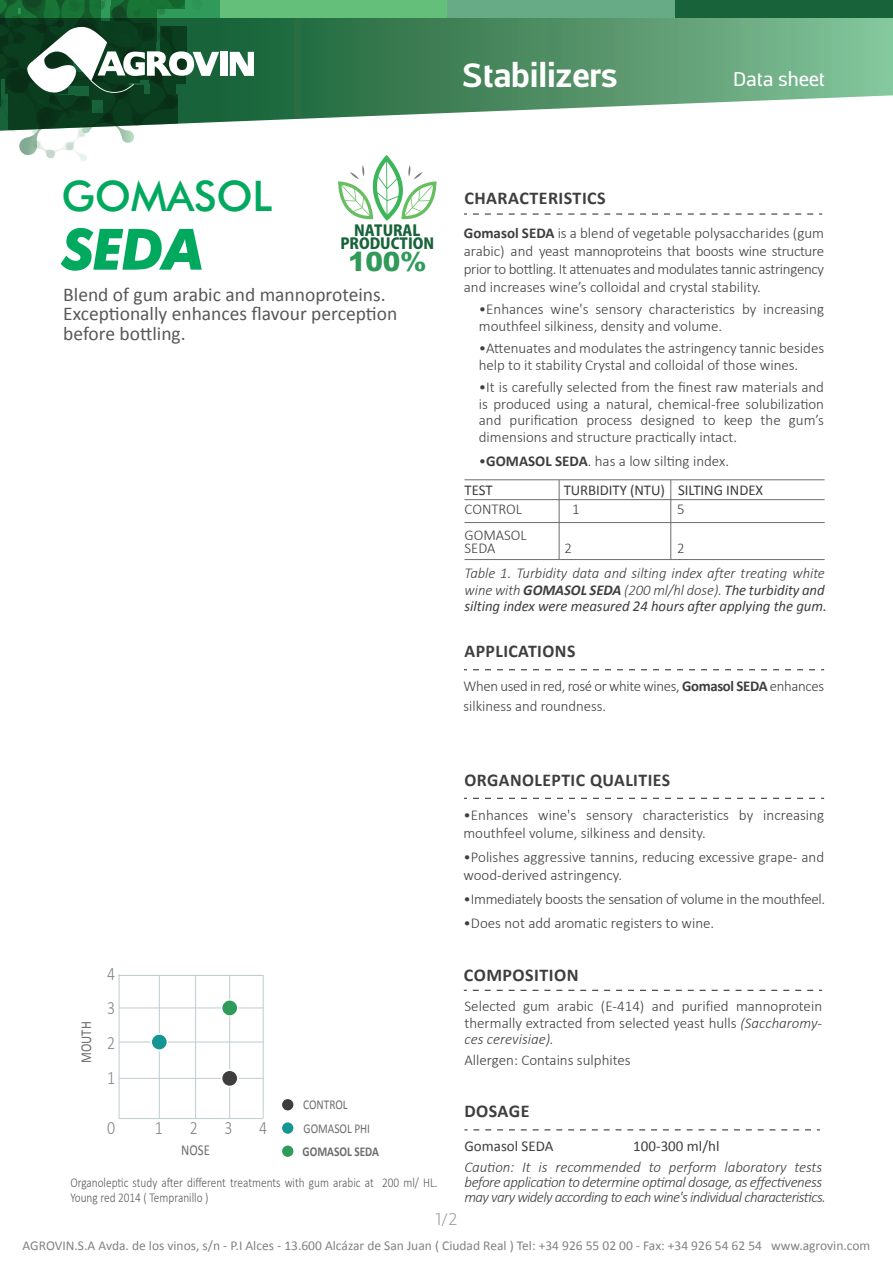
<style>
.page{position:relative;width:893px;height:1263px;background:#fff}
.page>*{position:absolute;margin:0;border:0;box-sizing:border-box;transform-origin:0 0}
.t1{font:italic 700 57px "Futura BT";color:#00a95d}
.t2{font:500 42px "Futura BT";letter-spacing:-.01em;color:#00a95d}
.t3{font:700 33px "Centuma";letter-spacing:-.005em;color:#fff}
.t4{font:900 26.4px "Arial";color:#309a5a}
.t5{font:19.5px/19.5px "Calibri";color:#57585a}
.t6{font:19.5px "Centuma";letter-spacing:-.01em;color:#fff}
.t7{font:300 18.9px "Calibri";color:#808285;scale:.84 1}
.t8{font:700 18px "Calibri";letter-spacing:.025em;color:#3e3e3f}
.t9{font:300 16.5px "Centuma";color:#939598}
.t10{font:15.15px "Calibri";color:#6c6d70;scale:.84 1}
.t11{font:300 15px/16.5px "Calibri";color:#3e3e3f}
.t12{font:italic 300 15px/15px "Calibri";letter-spacing:-.025em;color:#3e3e3f}
.t13{font:italic 300 15px/16.5px "Calibri";letter-spacing:-.005em;color:#3e3e3f}
.t14{font:300 15px/19.5px "Calibri";letter-spacing:-.02em;color:#3e3e3f}
.t15{font:15px "Calibri";letter-spacing:-.005em;color:#3e3e3f}
.t16{font:800 15px/13.2px "Koz Go Pro";color:#18633a;text-align:center}
.t17{font:13.5px "Calibri";color:#808285}
.t18{font:300 13.5px/15px "Calibri";color:#57585a;scale:.84 1}
.t19{font:13.5px/24.5px "Calibri";color:#6c6d70;scale:.84 1}
.t20{font:700 13.5px "Calibri";color:#6c6d70;scale:.84 1}
.s1{font-weight:700}
.s2{font-weight:400}
.s3{font-style:italic}
</style>
<div class="page">
<svg style="left:219px;top:18px;width:674px;height:104px;background:#649d79"></svg>
<div style="left:675px;top:0;width:218px;height:18px;background:#18633a"></div>
<div style="left:447px;top:0;width:228px;height:18px;background:#66ab85"></div>
<div style="left:219px;top:0;width:228px;height:18px;background:#64bf7b"></div>
<svg style="left:473px;top:214px;width:349px;height:1px"></svg>
<svg style="left:473px;top:669px;width:351px;height:1px"></svg>
<svg style="left:473px;top:1129px;width:347px;height:1px"></svg>
<svg style="left:230px;top:52px;width:24px;height:24px"></svg>
<div style="left:220px;top:52px;width:7px;height:24px;background:#fff"></div>
<svg style="left:0;top:0;width:219px;height:161px"></svg>
<svg style="left:473px;top:990px;width:349px;height:1px"></svg>
<svg style="left:473px;top:798px;width:351px;height:1px"></svg>
<hr style="left:119px;top:1042px;width:145px;height:1px;background:#beccd0">
<hr style="left:119px;top:1078px;width:145px;height:1px;background:#beccd0">
<hr style="left:119px;top:1007px;width:145px;height:1px;background:#beccd0">
<hr style="left:118px;top:975px;width:145px;height:1px;background:#beccd0">
<hr style="left:119px;top:974px;width:1px;height:144px;background:#beccd0">
<hr style="left:119px;top:1118px;width:144px;height:1px;background:#beccd0">
<hr style="left:195px;top:975px;width:1px;height:143px;background:#beccd0">
<hr style="left:159px;top:975px;width:1px;height:143px;background:#beccd0">
<hr style="left:229px;top:975px;width:1px;height:143px;background:#beccd0">
<hr style="left:263px;top:975px;width:1px;height:143px;background:#beccd0">
<div style="left:281px;top:1098px;width:13px;height:13px;background:#3e3e3f;border-radius:50%"></div>
<div style="left:281px;top:1097px;width:14px;height:15px;border:2px solid #fff;border-radius:50%"></div>
<div style="left:222px;top:1000px;width:16px;height:16px;background:#309a5a;border-radius:50%"></div>
<div style="left:221px;top:999px;width:18px;height:18px;border:2px solid #fff;border-radius:50%"></div>
<div style="left:281px;top:1122px;width:13px;height:12px;background:#149792;border-radius:50%"></div>
<div style="left:281px;top:1121px;width:14px;height:14px;border:2px solid #fff;border-radius:50%"></div>
<div style="left:151px;top:1034px;width:16px;height:16px;background:#149792;border-radius:50%"></div>
<div style="left:150px;top:1033px;width:18px;height:18px;border:2px solid #fff;border-radius:50%"></div>
<div style="left:281px;top:1145px;width:13px;height:12px;background:#309a5a;border-radius:50%"></div>
<div style="left:281px;top:1144px;width:14px;height:14px;border:2px solid #fff;border-radius:50%"></div>
<div style="left:222px;top:1070px;width:16px;height:16px;background:#3e3e3f;border-radius:50%"></div>
<div style="left:221px;top:1069px;width:18px;height:18px;border:2px solid #fff;border-radius:50%"></div>
<svg style="left:338px;top:155px;width:99px;height:66px"></svg>
<hr style="left:464px;top:479px;width:361px;height:1px;background:#6c6d70">
<hr style="left:464px;top:499px;width:361px;height:1px;background:#6c6d70">
<hr style="left:464px;top:522px;width:361px;height:1px;background:#6c6d70">
<hr style="left:464px;top:559px;width:361px;height:1px;background:#6c6d70">
<hr style="left:559px;top:480px;width:1px;height:79px;background:#6c6d70">
<hr style="left:671px;top:480px;width:1px;height:79px;background:#6c6d70">
<h3 class="t3" style="left:462px;top:52px;width:157px">Stabilizers</h3>
<h3 class="t6" style="left:733px;top:66px;width:93px">Data sheet</h3>
<h2 class="t2" style="left:61px;top:171px;width:212px">GOMASOL</h2>
<h1 class="t1" style="left:61px;top:215px;width:143px">SEDA</h1>
<p class="t16" style="left:340px;top:225px;width:95px">NATURAL<br>PRODUCTION</p>
<h3 class="t4" style="left:348px;top:242px;width:80px">100%</h3>
<h3 class="t5" style="left:63px;top:283px;width:335px">Blend of gum arabic and mannoproteins.<br>Exceptionally enhances flavour perception before bottling.</h3>
<p class="t7" style="left:107px;top:962px;width:11px">4</p>
<p class="t10" style="left:77px;top:1063px;width:51px;rotate:-90deg">MOUTH</p>
<p class="t7" style="left:107px;top:996px;width:11px">3</p>
<p class="t7" style="left:107px;top:1031px;width:11px">2</p>
<p class="t7" style="left:107px;top:1066px;width:11px">1</p>
<p class="t7" style="left:107px;top:1116px;width:11px">0</p>
<p class="t7" style="left:155px;top:1116px;width:11px">1</p>
<p class="t7" style="left:190px;top:1116px;width:11px">2</p>
<p class="t7" style="left:224px;top:1116px;width:11px">3</p>
<p class="t7" style="left:259px;top:1116px;width:11px">4</p>
<p class="t10" style="left:181px;top:1140px;width:36px">NOSE</p>
<p class="t19" style="left:303px;top:1091px;width:81px">CONTROL<br>GOMASOL PHI</p>
<p class="t20" style="left:303px;top:1143px;width:93px">GOMASOL SEDA</p>
<p class="t18" style="left:70px;top:1175px;width:439px">Organoleptic study after different treatments with gum arabic at 200 ml/ HL.<br>Young red 2014 ( Tempranillo )</p>
<p class="t8" style="left:464px;top:187px;width:143px">CHARACTERISTICS</p>
<p class="t11" style="left:464px;top:224px;width:362px;line-height:18px;text-align:justify"><span class="s1">Gomasol SEDA</span> is a blend of vegetable polysaccharides (gum arabic) and yeast mannoproteins that boosts wine structure prior to bottling. It attenuates and modulates tannic astringency and increases wine’s colloidal and crystal stability.</p>
<p class="t11" style="left:479px;top:301px;width:347px">•Enhances wine's sensory characteristics by increasing mouthfeel silkiness, density and volume.</p>
<p class="t11" style="left:479px;top:340px;width:347px">•Attenuates and modulates the astringency tannic besides help to it stability Crystal and colloidal of those wines.</p>
<p class="t11" style="left:479px;top:379px;width:347px;text-align:justify">•It is carefully selected from the finest raw materials and is produced using a natural, chemical-free solubilization and purification process designed to keep the gum’s dimensions and structure practically intact.</p>
<p class="t11" style="left:479px;top:452px;width:252px">•<span class="s1">GOMASOL SEDA</span>. has a low silting index.</p>
<p class="t15" style="left:465px;top:481px;width:30px">TEST</p>
<p class="t15" style="left:564px;top:481px;width:201px">TURBIDITY (NTU) SILTING INDEX</p>
<p class="t11" style="left:465px;top:500px;width:59px">CONTROL</p>
<p class="t11" style="left:572px;top:500px;width:9px">1</p>
<p class="t11" style="left:677px;top:500px;width:9px">5</p>
<p class="t11" style="left:465px;top:528px;width:64px;line-height:13.5px">GOMASOL<br>SEDA</p>
<p class="t11" style="left:564px;top:540px;width:9px">2</p>
<p class="t11" style="left:677px;top:540px;width:9px">2</p>
<p class="t13" style="left:465px;top:565px;width:364px">Table 1. Turbidity data and silting index after treating white wine with <span class="s1">GOMASOL SEDA</span> (200 ml/hl dose). <span class="s2">The turbidity and silting index were measured 24 hours after applying the gum.</span></p>
<p class="t8" style="left:464px;top:640px;width:112px">APPLICATIONS</p>
<p class="t14" style="left:463px;top:676px;width:362px">When used in red, rosé or white wines, <span class="s1">Gomasol SEDA</span> enhances silkiness and roundness.</p>
<p class="t8" style="left:464px;top:768px;width:207px">ORGANOLEPTIC QUALITIES</p>
<p class="t11" style="left:463px;top:805px;width:362px;line-height:18px">•Enhances wine's sensory characteristics by increasing mouthfeel volume, silkiness and density.</p>
<p class="t11" style="left:463px;top:847px;width:362px;line-height:18px">•Polishes aggressive tannins, reducing excessive grape- and wood-derived astringency.</p>
<p class="t14" style="left:463px;top:889px;width:363px">•Immediately boosts the sensation of volume in the mouthfeel.</p>
<p class="t11" style="left:463px;top:914px;width:252px">•Does not add aromatic registers to wine.</p>
<p class="t8" style="left:464px;top:964px;width:116px">COMPOSITION</p>
<p class="t11" style="left:464px;top:998px;width:359px;text-align:justify">Selected gum arabic (E-414) and purified mannoprotein thermally extracted from selected yeast hulls <span class="s3">(Saccharomy&shy;ces cerevisiae).</span></p>
<p class="t11" style="left:464px;top:1052px;width:168px">Allergen: Contains sulphites</p>
<p class="t8" style="left:464px;top:1100px;width:66px">DOSAGE</p>
<p class="t15" style="left:464px;top:1136px;width:91px">Gomasol SEDA</p>
<p class="t15" style="left:633px;top:1136px;width:88px">100-300 ml/hl</p>
<p class="t12" style="left:464px;top:1159px;width:363px">Caution: It is recommended to perform laboratory tests before application to determine optimal dosage, as effectiveness may vary widely according to each wine's individual characteristics.</p>
<p class="t9" style="left:435px;top:1207px;width:24px">1/2</p>
<p class="t17" style="left:23px;top:1237px;width:849px">AGROVIN.S.A Avda. de los vinos, s/n - P.I Alces - 13.600 Alcázar de San Juan ( Ciudad Real ) Tel: +34 926 55 02 00 - Fax: +34 926 54 62 54 www.agrovin.com</p>
</div>
